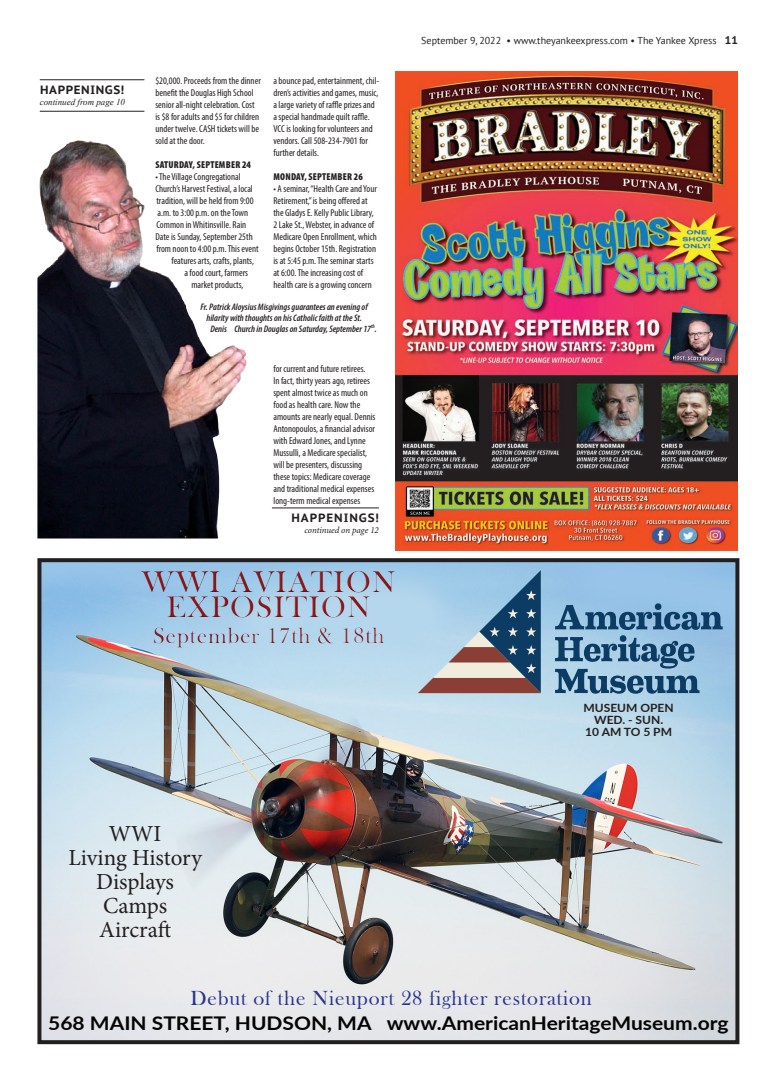
<style>
.page{position:relative;width:774px;height:1080px;background:#fff}
.page>*{position:absolute;margin:0;border:0;box-sizing:border-box;transform-origin:0 0}
.t1{font:31px/25px "Bask Old Face";letter-spacing:.04em;color:#8a1619;text-align:center}
.t2{font:23px/24px "Minion Pro";letter-spacing:-.005em;color:#231f20;text-align:center}
.t3{font:23px "Bask Old Face";letter-spacing:.04em;color:#8a1619}
.t4{font:21px "Bask Old Face";letter-spacing:.04em;color:#2a348c}
.t5{font:700 18.9px "Lato";color:#040503;scale:1.11 1}
.t6{font:700 12px "PT Sans Caption";letter-spacing:.065em;color:#231f20}
.t7{font:700 11.4px/12px "Lato";color:#231f20;text-align:center;scale:1.05 1}
.Happenings_Body{font:condensed 10px/12px "Myriad Pro";color:#231f20}
.t8{font:10px "PT Sans";color:#231f20}
.Happenings_Date{font:900 condensed 10px "Myriad Pro";letter-spacing:.02em;color:#231f20}
.Cutline{font:italic 600 condensed 9.5px "Myriad Pro";color:#231f20}
.t9{font:italic 9px "Times New Roman";color:#231f20}
.t10{font:italic 9px "Minion Pro";letter-spacing:-.01em;color:#231f20}
.s1{font-family:"PT Sans Caption";font-weight:700;font-size:11px}
</style>
<div class="page">
<hr style="left:272px;top:508px;width:107px;height:1px;background:#231f20">
<hr style="left:40px;top:80px;width:104px;height:1px;background:#231f20">
<hr style="left:40px;top:111px;width:104px;height:1px;background:#231f20">
<img style="left:42px;top:563px;width:692px;height:476px">
<div style="left:37px;top:558px;width:702px;height:486px;border:4px solid #231f20"></div>
<div style="left:140px;top:570px;width:256px;height:47px;background:#9ac6e8"></div>
<div style="left:140px;top:571px;width:256px;height:48px;background:#231f20;opacity:.75"></div>
<div style="left:153px;top:627px;width:232px;height:21px;background:#fff;opacity:.75"></div>
<div style="left:153px;top:628px;width:232px;height:20px;background:#231f20;opacity:.75"></div>
<svg style="left:418px;top:570px;width:123px;height:123px;background:#899bae"></svg>
<svg style="left:555px;top:603px;width:168px;height:91px;background:#6e98b8"></svg>
<img style="left:395px;top:71px;width:342px;height:479px">
<img style="left:37px;top:140px;width:210px;height:399px">
<p class="t6" style="left:40px;top:81px;width:85px">HAPPENINGS!</p>
<p class="t9" style="left:40px;top:95px;width:87px">continued from page 10</p>
<p class="Happenings_Body" style="left:155px;top:74px;width:107px">$20,000. Proceeds from the dinner benefit the Douglas High School senior all-night celebration. Cost is $8 for adults and $5 for children under twelve. CASH tickets will be sold at the door.</p>
<p class="Happenings_Date" style="left:156px;top:158px;width:97px">SATURDAY, SEPTEMBER 24</p>
<p class="Happenings_Body" style="left:155px;top:170px;width:87px">• The Village Congregational</p>
<p class="Happenings_Body" style="left:155px;top:182px;width:99px">Church’s Harvest Festival, a local</p>
<p class="Happenings_Body" style="left:156px;top:194px;width:99px">tradition, will be held from 9:00</p>
<p class="Happenings_Body" style="left:157px;top:206px;width:92px">a.m. to 3:00 p.m. on the Town</p>
<p class="Happenings_Body" style="left:156px;top:218px;width:91px">Common in Whitinsville. Rain</p>
<p class="Happenings_Body" style="left:155px;top:230px;width:99px">Date is Sunday, September 25th</p>
<p class="Happenings_Body" style="left:156px;top:242px;width:104px">from noon to 4:00 p.m. This event</p>
<p class="Happenings_Body" style="left:171px;top:254px;width:84px">features arts, crafts, plants,</p>
<p class="Happenings_Body" style="left:184px;top:266px;width:65px">a food court, farmers</p>
<p class="Happenings_Body" style="left:191px;top:278px;width:54px">market products,</p>
<p class="Happenings_Body" style="left:273px;top:74px;width:108px">a bounce pad, entertainment, chil&shy;dren’s activities and games, music, a large variety of raffle prizes and a special handmade quilt raffle.<br>VCC is looking for volunteers and vendors. Call 508-234-7901 for further details.</p>
<p class="Happenings_Date" style="left:274px;top:170px;width:91px">MONDAY, SEPTEMBER 26</p>
<p class="Happenings_Body" style="left:273px;top:182px;width:105px">• A seminar, “Health Care and Your Retirement,” is being offered at the Gladys E. Kelly Public Library, 2 Lake St., Webster, in advance of Medicare Open Enrollment, which begins October 15th. Registration is at 5:45 p.m. The seminar starts at 6:00. The increasing cost of health care is a growing concern</p>
<p class="Cutline" style="left:200px;top:301px;width:169px">Fr. Patrick Aloysius Misgivings guarantees an evening of</p>
<p class="Cutline" style="left:206px;top:312px;width:157px">hilarity with thoughts on his Catholic faith at the St.</p>
<p class="Cutline" style="left:210px;top:323px;width:168px">Denis Church in Douglas on Saturday, September 17<sup>th</sup>.</p>
<p class="Happenings_Body" style="left:273px;top:362px;width:104px">for current and future retirees.<br>In fact, thirty years ago, retirees spent almost twice as much on food as health care. Now the amounts are nearly equal. Dennis<br>Antonopoulos, a financial advisor with Edward Jones, and Lynne<br>Mussulli, a Medicare specialist, will be presenters, discussing these topics: Medicare coverage and traditional medical expenses long-term medical expenses</p>
<p class="t6" style="left:291px;top:509px;width:89px">HAPPENINGS!</p>
<p class="t10" style="left:305px;top:524px;width:76px">continued on page 12</p>
<h1 class="t1" style="left:142px;top:570px;width:255px">WWI AVIATION<br>EXPOSITION</h1>
<h2 class="t3" style="left:153px;top:623px;width:233px">September 17th &amp; 18th</h2>
<p class="t8" style="left:421px;top:34px;width:318px">September 9, 2022 • www.theyankeexpress.com • The Yankee Xpress <span class="s1">11</span></p>
<p class="t7" style="left:584px;top:702px;width:87px">MUSEUM OPEN<br>WED. - SUN.<br>10 AM TO 5 PM</p>
<p class="t2" style="left:68px;top:822px;width:135px">WWI<br>Living History<br>Displays<br>Camps<br>Aircraft</p>
<p class="t4" style="left:190px;top:986px;width:403px">Debut of the Nieuport 28 fighter restoration</p>
<p class="t5" style="left:48px;top:1009px;width:614px">568 MAIN STREET, HUDSON, MA www.AmericanHeritageMuseum.org</p>
</div>
